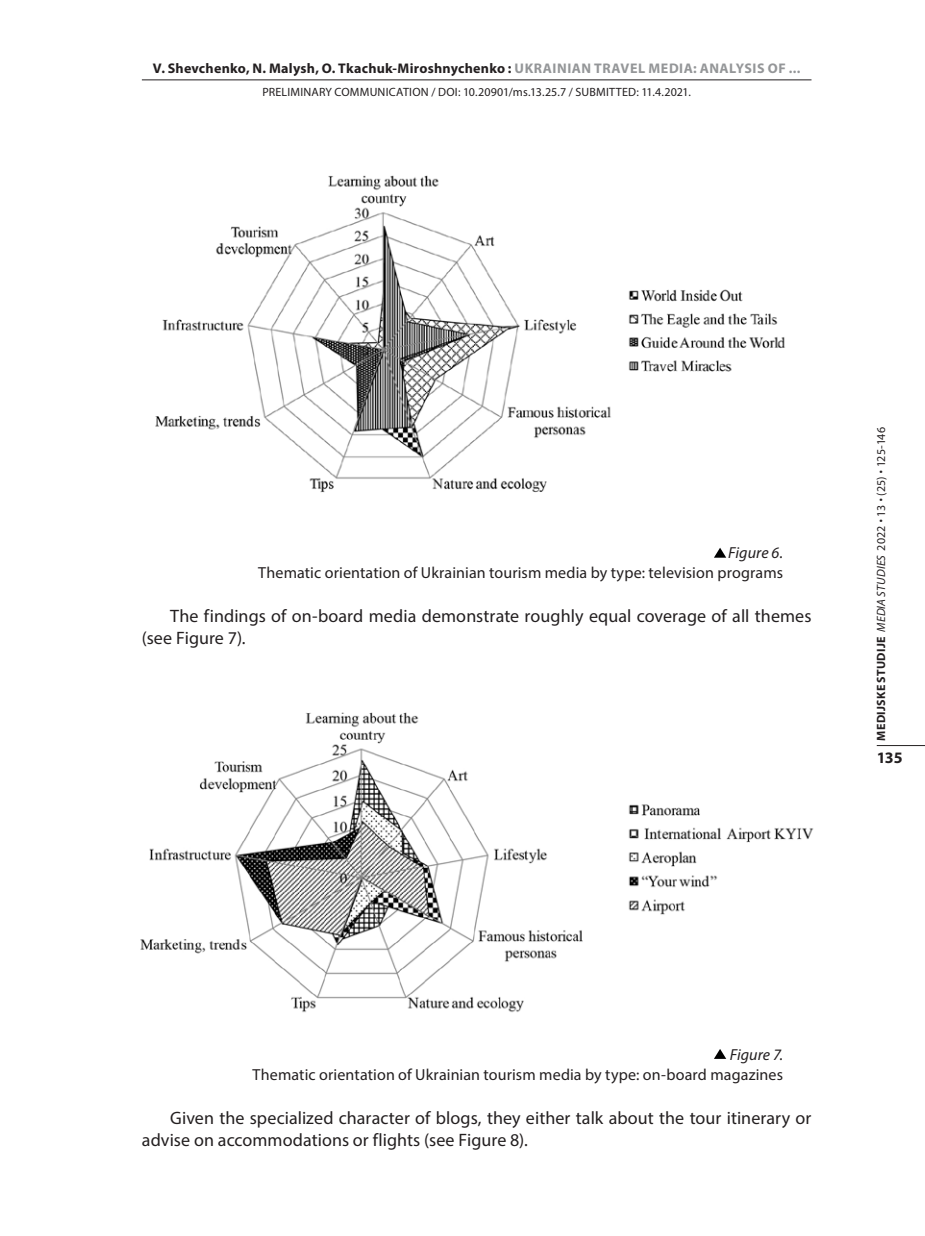
<style>
.page{position:relative;width:925px;height:1236px;background:#fff}
.page>*{position:absolute;margin:0;border:0;box-sizing:border-box;transform-origin:0 0}
.t1{font:18px/22px "Myriad Pro";letter-spacing:.005em;color:#231f20}
.t2{font:16px "Myriad Pro";letter-spacing:.01em;color:#231f20}
.t3{font:italic 16px "Myriad Pro";letter-spacing:.005em;color:#231f20}
.t4{font:700 16px "Myriad Pro";color:#231f20}
.t5{font:700 14px "Myriad Pro";letter-spacing:.02em;color:#231f20}
.t6{font:12px "Myriad Pro";letter-spacing:.015em;color:#231f20}
.s1{color:#949698}
.s2{font-weight:700}
.s3{font-style:italic}
</style>
<div class="page">
<hr style="left:142px;top:79px;width:669px;height:1px;background:#231f20">
<hr style="left:876px;top:745px;width:48px;height:1px;background:#231f20">
<img style="left:140px;top:712px;width:674px;height:301px">
<svg style="left:714px;top:548px;width:12px;height:10px"></svg>
<svg style="left:714px;top:1049px;width:12px;height:10px"></svg>
<img style="left:155px;top:175px;width:630px;height:318px">
<p class="t5" style="left:153px;top:60px;width:648px">V. Shevchenko, N. Malysh, O. Tkachuk-Miroshnychenko : <span class="s1">UKRAINIAN TRAVEL MEDIA: ANALYSIS OF ...</span></p>
<p class="t6" style="left:262px;top:85px;width:430px">PRELIMINARY COMMUNICATION / DOI: 10.20901/ms.13.25.7 / SUBMITTED: 11.4.2021.</p>
<p class="t3" style="left:727px;top:542px;width:56px">Figure 6.</p>
<p class="t2" style="left:258px;top:563px;width:526px">Thematic orientation of Ukrainian tourism media by type: television programs</p>
<p class="t1" style="left:142px;top:604px;width:671px;text-indent:28px">The findings of on-board media demonstrate roughly equal coverage of all themes (see Figure 7).</p>
<p class="t6" style="left:873px;top:741px;width:315px;rotate:-90deg"><span class="s2">MEDIJSKE STUDIJE</span> <span class="s3">MEDIA STUDIES</span> 2022 <sup>.</sup> 13 <sup>.</sup> (25) <sup>.</sup> 125-146</p>
<p class="t4" style="left:876px;top:747px;width:27px">135</p>
<p class="t3" style="left:729px;top:1044px;width:55px">Figure 7.</p>
<p class="t2" style="left:252px;top:1065px;width:532px">Thematic orientation of Ukrainian tourism media by type: on-board magazines</p>
<p class="t1" style="left:142px;top:1106px;width:670px;text-indent:28px">Given the specialized character of blogs, they either talk about the tour itinerary or advise on accommodations or flights (see Figure 8).</p>
</div>
